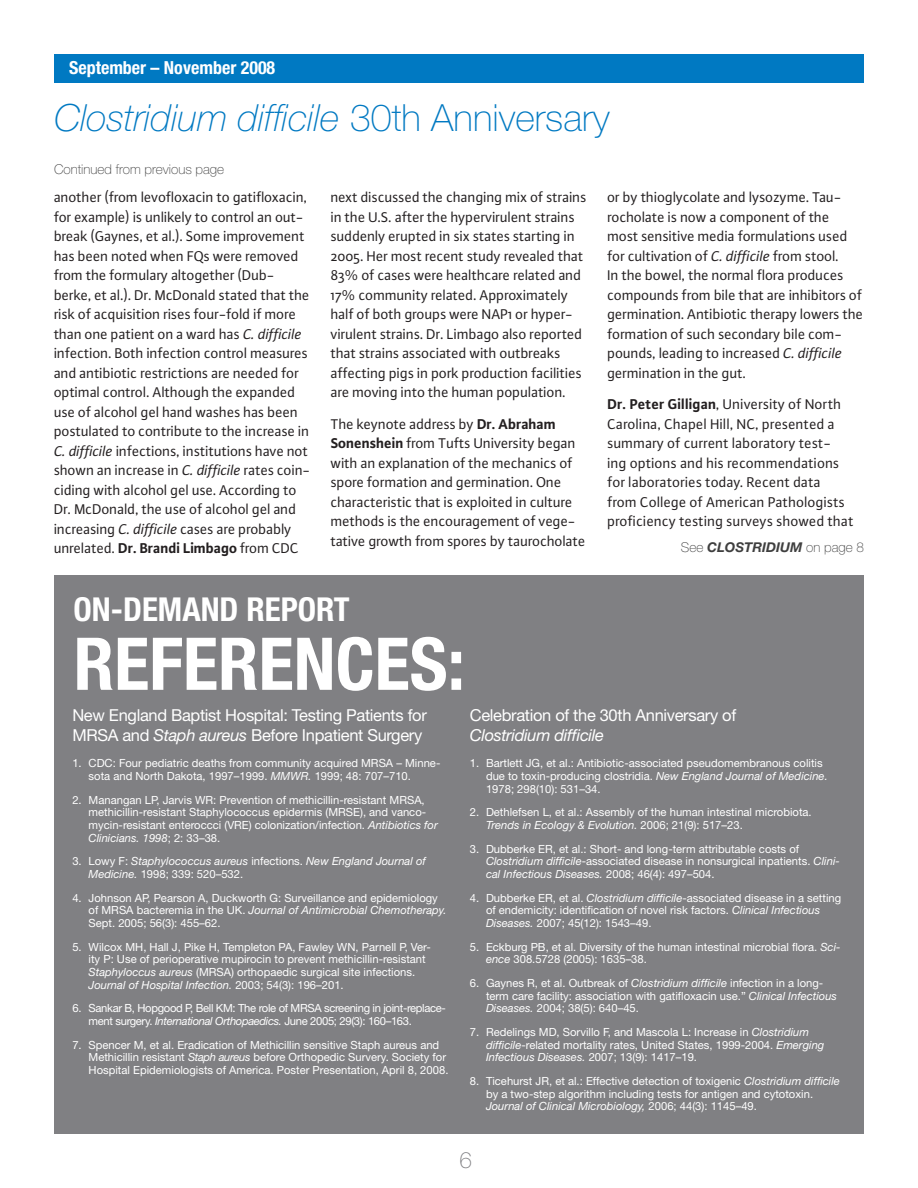
<style>
.page{position:relative;width:918px;height:1188px;background:#fff}
.page>*{position:absolute;margin:0;border:0;box-sizing:border-box;transform-origin:0 0}
.t1{font:700 condensed 72.9px "Helvetica Neue";color:#fff}
.t2{font:italic 100 37.5px "Helvetica Neue";color:#0079c2}
.t3{font:700 condensed 33px "Helvetica Neue";color:#fff}
.t4{font:100 22.5px "Helvetica Neue";color:#808083}
.t5{font:700 condensed 18px "Helvetica Neue";color:#fff}
.t6{font:16.5px/19.8px "Helvetica Neue";letter-spacing:-.02em;color:#fff}
.t7{font:italic 16.5px "Helvetica Neue";letter-spacing:-.02em;color:#fff}
.t8{font:15px/19.5px "Plus Sans Normal";letter-spacing:-.01em;color:#231f20}
.t9{font:100 13.5px "Helvetica Neue";color:#3f3f3f}
.t10{font:italic 700 13.5px "Helvetica Neue";color:#3f3f3f}
.t11{font:11.25px/12.8px "Helvetica Neue";color:#fff}
.t12{font:11.25px/12.8px "Helvetica Neue";letter-spacing:-.03em;color:#fff}
.t13{font:italic 11.25px/12.8px "Helvetica Neue";color:#fff}
.s1{font-style:normal}
.s2{font-style:italic}
.s3{font-family:"Plus Sans";font-weight:700}
.s4{font-weight:100;font-style:normal}
</style>
<div class="page">
<div style="left:54px;top:54px;width:810px;height:29px;background:#0079c2"></div>
<div style="left:54px;top:576px;width:810px;height:558px;background:#808083"></div>
<h3 class="t5" style="left:69px;top:57px;width:208px">September – November 2008</h3>
<h2 class="t2" style="left:54px;top:96px;width:557px">Clostridium difficile <span class="s1">30th Anniversary</span></h2>
<p class="t9" style="left:54px;top:161px;width:172px">Continued from previous page</p>
<p class="t8" style="left:54px;top:187px;width:258px">another (from levofloxacin to gatifloxacin, for example) is unlikely to control an out&shy;break (Gaynes, et al.). Some improvement has been noted when FQs were removed from the formulary altogether (Dub&shy;berke, et al.). Dr. McDonald stated that the risk of acquisition rises four-fold if more than one patient on a ward has <span class="s2">C. difficile </span>infection. Both infection control measures and antibiotic restrictions are needed for optimal control. Although the expanded use of alcohol gel hand washes has been postulated to contribute to the increase in <span class="s2">C. difficile</span> infections, institutions have not shown an increase in <span class="s2">C. difficile</span> rates coin&shy;ciding with alcohol gel use. According to Dr. McDonald, the use of alcohol gel and increasing <span class="s2">C. difficile</span> cases are probably unrelated. <span class="s3">Dr. Brandi Limbago</span> from CDC</p>
<p class="t8" style="left:331px;top:187px;width:257px">next discussed the changing mix of strains in the U.S. after the hypervirulent strains suddenly erupted in six states starting in 2005. Her most recent study revealed that 83% of cases were healthcare related and 17% community related. Approximately half of both groups were NAP1 or hyper&shy;virulent strains. Dr. Limbago also reported that strains associated with outbreaks affecting pigs in pork production facilities are moving into the human population.</p>
<p class="t8" style="left:331px;top:414px;width:256px">The keynote address by <span class="s3">Dr. Abraham Sonenshein</span> from Tufts University began with an explanation of the mechanics of spore formation and germination. One characteristic that is exploited in culture methods is the encouragement of vege&shy;tative growth from spores by taurocholate</p>
<h3 class="t3" style="left:74px;top:589px;width:278px">ON-DEMAND REPORT</h3>
<h1 class="t1" style="left:74px;top:620px;width:148px">References</h1>
<h1 class="t1" style="left:448px;top:620px;width:19px">:</h1>
<p class="t8" style="left:608px;top:187px;width:257px">or by thioglycolate and lysozyme. Tau&shy;rocholate is now a component of the most sensitive media formulations used for cultivation of <span class="s2">C. difficile</span> from stool.<br>In the bowel, the normal flora produces compounds from bile that are inhibitors of germination. Antibiotic therapy lowers the formation of such secondary bile com&shy;pounds, leading to increased <span class="s2">C. difficile </span>germination in the gut.</p>
<p class="t8" style="left:608px;top:394px;width:248px"><span class="s3">Dr. Peter Gilligan</span>, University of North Carolina, Chapel Hill, NC, presented a summary of current laboratory test&shy;ing options and his recommendations for laboratories today. Recent data from College of American Pathologists proficiency testing surveys showed that</p>
<p class="t10" style="left:681px;top:539px;width:185px"><span class="s4">See</span> CLOSTRIDIUM <span class="s4">on page 8</span></p>
<h3 class="t6" style="left:72px;top:705px;width:356px">New England Baptist Hospital: Testing Patients for<br>MRSA and <span class="s2">Staph aureus</span> Before Inpatient Surgery</h3>
<p class="t11" style="left:89px;top:757px;width:353px;text-indent:-16px">1. CDC: Four pediatric deaths from community acquired MRSA – Minne‑ sota and North Dakota, 1997–1999. <span class="s2">MMWR.</span> 1999; 48: 707–710.</p>
<p class="t11" style="left:89px;top:793px;width:351px;text-indent:-16px">2. Manangan LP, Jarvis WR: Prevention of methicillin-resistant MRSA, methicillin-resistant Staphylococcus epidermis (MRSE), and vanco‑ mycin-resistant enteroccci (VRE) colonization/infection. <span class="s2">Antibiotics for Clinicians. 1998</span>; 2: 33–38.</p>
<p class="t13" style="left:89px;top:855px;width:339px;text-indent:-16px"><span class="s1">3. Lowy F:</span> Staphylococcus aureus <span class="s1">infections.</span> New England Journal of<br>Medicine. <span class="s1">1998; 339: 520–532.</span></p>
<p class="t11" style="left:89px;top:891px;width:359px;text-indent:-16px">4. Johnson AP, Pearson A, Duckworth G: Surveillance and epidemiology of MRSA bacteremia in the UK. <span class="s2">Journal of Antimicrobial Chemotherapy.<br></span>Sept. 2005; 56(3): 455–62.</p>
<p class="t11" style="left:89px;top:940px;width:344px;text-indent:-16px">5. Wilcox MH, Hall J, Pike H, Templeton PA, Fawley WN, Parnell P, Ver‑ ity P: Use of perioperative mupirocin to prevent methicillin-resistant <span class="s2">Staphyloccus aureus</span> (MRSA) orthopaedic surgical site infections.<br><span class="s2">Journal of Hospital Infection.</span> 2003; 54(3): 196–201.</p>
<p class="t12" style="left:89px;top:1002px;width:359px;text-indent:-16px">6. Sankar B, Hopgood P, Bell KM: The role of MRSA screening in joint-replace‑ ment surgery. <span class="s2">International Orthopaedics.</span> June 2005; 29(3): 160–163.</p>
<p class="t11" style="left:89px;top:1038px;width:361px;text-indent:-16px">7. Spencer M, et al. Eradication of Methicillin sensitive Staph aureus and<br>Methicillin resistant <span class="s2">Staph aureus</span> before Orthopedic Survery. Society for<br>Hospital Epidemiologists of America. Poster Presentation, April 8, 2008.</p>
<h3 class="t6" style="left:470px;top:705px;width:268px">Celebration of the 30th Anniversary of</h3>
<h3 class="t7" style="left:470px;top:725px;width:136px">Clostridium difficile</h3>
<p class="t11" style="left:486px;top:757px;width:343px;text-indent:-16px">1. Bartlett JG, et al.: Antibiotic-associated pseudomembranous colitis due to toxin-producing clostridia. <span class="s2">New England Journal of Medicine.<br></span>1978; 298(10): 531–34.</p>
<p class="t11" style="left:486px;top:806px;width:327px;text-indent:-16px">2. Dethlefsen L, et al.: Assembly of the human intestinal microbiota.<br><span class="s2">Trends in Ecology &amp; Evolution.</span> 2006; 21(9): 517–23.</p>
<p class="t11" style="left:486px;top:842px;width:355px;text-indent:-16px">3. Dubberke ER, et al.: Short- and long-term attributable costs of<br><span class="s2">Clostridium difficile</span>-associated disease in nonsurgical inpatients. <span class="s2">Clini&shy;cal Infectious Diseases.</span> 2008; 46(4): 497–504.</p>
<p class="t11" style="left:486px;top:891px;width:357px;text-indent:-16px">4. Dubberke ER, et al. <span class="s2">Clostridium difficile</span>-associated disease in a setting of endemicity: identification of novel risk factors. <span class="s2">Clinical Infectious<br>Diseases.</span> 2007; 45(12): 1543–49.</p>
<p class="t11" style="left:486px;top:940px;width:356px;text-indent:-16px">5. Eckburg PB, et al. Diversity of the human intestinal microbial flora. <span class="s2">Sci&shy;ence</span> 308.5728 (2005): 1635–38.</p>
<p class="t11" style="left:486px;top:976px;width:353px;text-indent:-16px">6. Gaynes R, et al. Outbreak of <span class="s2">Clostridium difficile</span> infection in a long&shy;term care facility: association with gatifloxacin use.” <span class="s2">Clinical Infectious<br>Diseases.</span> 2004; 38(5): 640–45.</p>
<p class="t11" style="left:486px;top:1025px;width:340px;text-indent:-16px">7. Redelings MD, Sorvillo F, and Mascola L: Increase in <span class="s2">Clostridium difficile</span>-related mortality rates, United States, 1999-2004. <span class="s2">Emerging<br>Infectious Diseases.</span> 2007; 13(9): 1417–19.</p>
<p class="t11" style="left:486px;top:1074px;width:355px;text-indent:-16px">8. Ticehurst JR, et al.: Effective detection of toxigenic <span class="s2">Clostridium difficile </span>by a two-step algorithm including tests for antigen and cytotoxin.<br><span class="s2">Journal of Clinical Microbiology,</span> 2006; 44(3): 1145–49.</p>
<h3 class="t4" style="left:459px;top:1147px;width:14px">6</h3>
</div>
